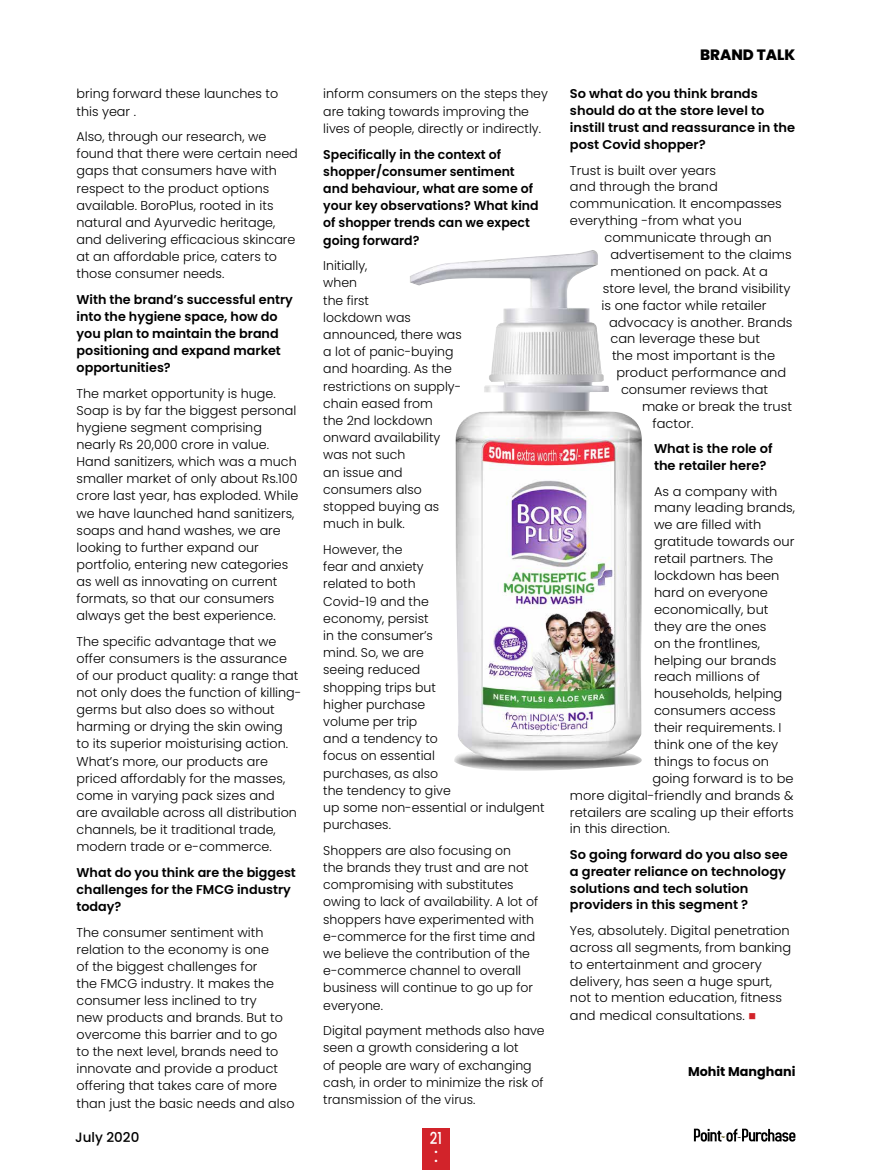
<style>
.page{position:relative;width:872px;height:1170px;background:#fff}
.page>*{position:absolute;margin:0;border:0;box-sizing:border-box;transform-origin:0 0}
.t1{font:500 16.5px "Poppins";color:#fff;scale:.8 1}
.t2{font:500 16.5px "Poppins";color:#fff}
.t3{font:800 15px "Poppins";color:#000}
.t4{font:500 13.5px "Poppins";color:#000}
.t5{font:300 12.75px/17.2px "Poppins";color:#000}
.t6{font:600 12.75px/17px "Poppins";color:#000}
.t7{font:700 12.75px "Poppins";color:#000}
.s1{color:#d2232a}
</style>
<div class="page">
<svg style="left:694px;top:1128px;width:101px;height:13px"></svg>
<div style="left:422px;top:1128px;width:28px;height:41px;background:#d2232a"></div>
<img style="left:410px;top:250px;width:232px;height:521px">
<p class="t5" style="left:77px;top:85px;width:203px">bring forward these launches to this year .</p>
<p class="t5" style="left:77px;top:128px;width:223px">Also, through our research, we found that there were certain need gaps that consumers have with respect to the product options available. BoroPlus, rooted in its natural and Ayurvedic heritage, and delivering efficacious skincare at an affordable price, caters to those consumer needs.</p>
<p class="t6" style="left:77px;top:291px;width:218px">With the brand’s successful entry into the hygiene space, how do you plan to maintain the brand positioning and expand market opportunities?</p>
<p class="t5" style="left:77px;top:385px;width:223px">The market opportunity is huge.<br>Soap is by far the biggest personal hygiene segment comprising nearly Rs 20,000 crore in value.<br>Hand sanitizers, which was a much smaller market of only about Rs.100 crore last year, has exploded. While we have launched hand sanitizers, soaps and hand washes, we are looking to further expand our portfolio, entering new categories as well as innovating on current formats, so that our consumers always get the best experience.</p>
<p class="t5" style="left:77px;top:632px;width:226px">The specific advantage that we offer consumers is the assurance of our product quality: a range that not only does the function of killing&shy;germs but also does so without harming or drying the skin owing<br>to its superior moisturising action.<br>What’s more, our products are priced affordably for the masses, come in varying pack sizes and<br>are available across all distribution channels, be it traditional trade, modern trade or e-commerce.</p>
<p class="t6" style="left:77px;top:863px;width:221px">What do you think are the biggest challenges for the FMCG industry today?</p>
<p class="t5" style="left:77px;top:923px;width:219px">The consumer sentiment with relation to the economy is one<br>of the biggest challenges for<br>the FMCG industry. It makes the consumer less inclined to try<br>new products and brands. But to overcome this barrier and to go<br>to the next level, brands need to innovate and provide a product offering that takes care of more than just the basic needs and also</p>
<p class="t5" style="left:323px;top:85px;width:226px">inform consumers on the steps they are taking towards improving the lives of people, directly or indirectly.</p>
<p class="t6" style="left:323px;top:145px;width:217px">Specifically in the context of shopper/consumer sentiment and behaviour, what are some of your key observations? What kind of shopper trends can we expect going forward?</p>
<p class="t5" style="left:323px;top:257px;width:140px">Initially,<br>when<br>the first<br>lockdown was announced, there was a lot of panic-buying and hoarding. As the restrictions on supply&shy;chain eased from<br>the 2nd lockdown onward availability was not such<br>an issue and consumers also stopped buying as much in bulk.</p>
<p class="t5" style="left:323px;top:541px;width:223px">However, the<br>fear and anxiety<br>related to both<br>Covid-19 and the<br>economy, persist<br>in the consumer’s<br>mind. So, we are<br>seeing reduced<br>shopping trips but<br>higher purchase<br>volume per trip<br>and a tendency to<br>focus on essential<br>purchases, as also<br>the tendency to give<br>up some non-essential or indulgent purchases.</p>
<p class="t5" style="left:323px;top:841px;width:216px">Shoppers are also focusing on<br>the brands they trust and are not compromising with substitutes owing to lack of availability. A lot of shoppers have experimented with e-commerce for the first time and we believe the contribution of the e-commerce channel to overall business will continue to go up for everyone.</p>
<p class="t5" style="left:323px;top:1022px;width:223px">Digital payment methods also have seen a growth considering a lot<br>of people are wary of exchanging cash, in order to minimize the risk of transmission of the virus.</p>
<p class="t4" style="left:75px;top:1128px;width:66px">July 2020</p>
<p class="t1" style="left:430px;top:1127px;width:17px">21</p>
<p class="t2" style="left:434px;top:1136px;width:5px">.</p>
<p class="t2" style="left:434px;top:1145px;width:5px">.</p>
<p class="t3" style="left:700px;top:46px;width:97px">BRAND TALK</p>
<p class="t6" style="left:570px;top:86px;width:226px">So what do you think brands should do at the store level to instill trust and reassurance in the post Covid shopper?</p>
<p class="t5" style="left:570px;top:162px;width:213px">Trust is built over years<br>and through the brand communication. It encompasses everything -from what you</p>
<p class="t5" style="left:604px;top:229px;width:169px">communicate through an</p>
<p class="t5" style="left:610px;top:246px;width:183px">advertisement to the claims</p>
<p class="t5" style="left:610px;top:263px;width:159px">mentioned on pack. At a</p>
<p class="t5" style="left:603px;top:280px;width:189px">store level, the brand visibility</p>
<p class="t5" style="left:601px;top:296px;width:167px">is one factor while retailer</p>
<p class="t5" style="left:609px;top:313px;width:185px">advocacy is another. Brands</p>
<p class="t5" style="left:610px;top:330px;width:151px">can leverage these but</p>
<p class="t5" style="left:612px;top:347px;width:165px">the most important is the</p>
<p class="t5" style="left:616px;top:364px;width:171px">product performance and</p>
<p class="t5" style="left:621px;top:381px;width:149px">consumer reviews that</p>
<p class="t5" style="left:642px;top:398px;width:152px">make or break the trust</p>
<p class="t5" style="left:652px;top:415px;width:43px">factor.</p>
<p class="t6" style="left:654px;top:440px;width:120px">What is the role of the retailer here?</p>
<p class="t5" style="left:654px;top:482px;width:125px">As a company with</p>
<p class="t5" style="left:654px;top:499px;width:143px">many leading brands,</p>
<p class="t5" style="left:654px;top:516px;width:109px">we are filled with</p>
<p class="t5" style="left:654px;top:533px;width:142px">gratitude towards our</p>
<p class="t5" style="left:654px;top:550px;width:121px">retail partners. The</p>
<p class="t5" style="left:654px;top:567px;width:127px">lockdown has been</p>
<p class="t5" style="left:654px;top:584px;width:115px">hard on everyone</p>
<p class="t5" style="left:654px;top:600px;width:116px">economically, but</p>
<p class="t5" style="left:654px;top:617px;width:114px">they are the ones</p>
<p class="t5" style="left:654px;top:634px;width:107px">on the frontlines,</p>
<p class="t5" style="left:654px;top:651px;width:124px">helping our brands</p>
<p class="t5" style="left:654px;top:668px;width:107px">reach millions of</p>
<p class="t5" style="left:654px;top:685px;width:130px">households, helping</p>
<p class="t5" style="left:654px;top:702px;width:123px">consumers access</p>
<p class="t5" style="left:654px;top:719px;width:129px">their requirements. I</p>
<p class="t5" style="left:654px;top:735px;width:126px">think one of the key</p>
<p class="t5" style="left:654px;top:752px;width:117px">things to focus on</p>
<p class="t5" style="left:652px;top:769px;width:142px">going forward is to be</p>
<p class="t5" style="left:570px;top:786px;width:225px">more digital-friendly and brands &amp;</p>
<p class="t5" style="left:570px;top:803px;width:225px">retailers are scaling up their efforts</p>
<p class="t5" style="left:570px;top:820px;width:101px">in this direction.</p>
<p class="t6" style="left:570px;top:845px;width:219px">So going forward do you also see a greater reliance on technology solutions and tech solution providers in this segment ?</p>
<p class="t5" style="left:570px;top:921px;width:223px">Yes, absolutely. Digital penetration across all segments, from banking to entertainment and grocery delivery, has seen a huge spurt, not to mention education, fitness and medical consultations. <span class="s1">■</span></p>
<p class="t7" style="left:688px;top:1064px;width:109px">Mohit Manghani</p>
</div>
